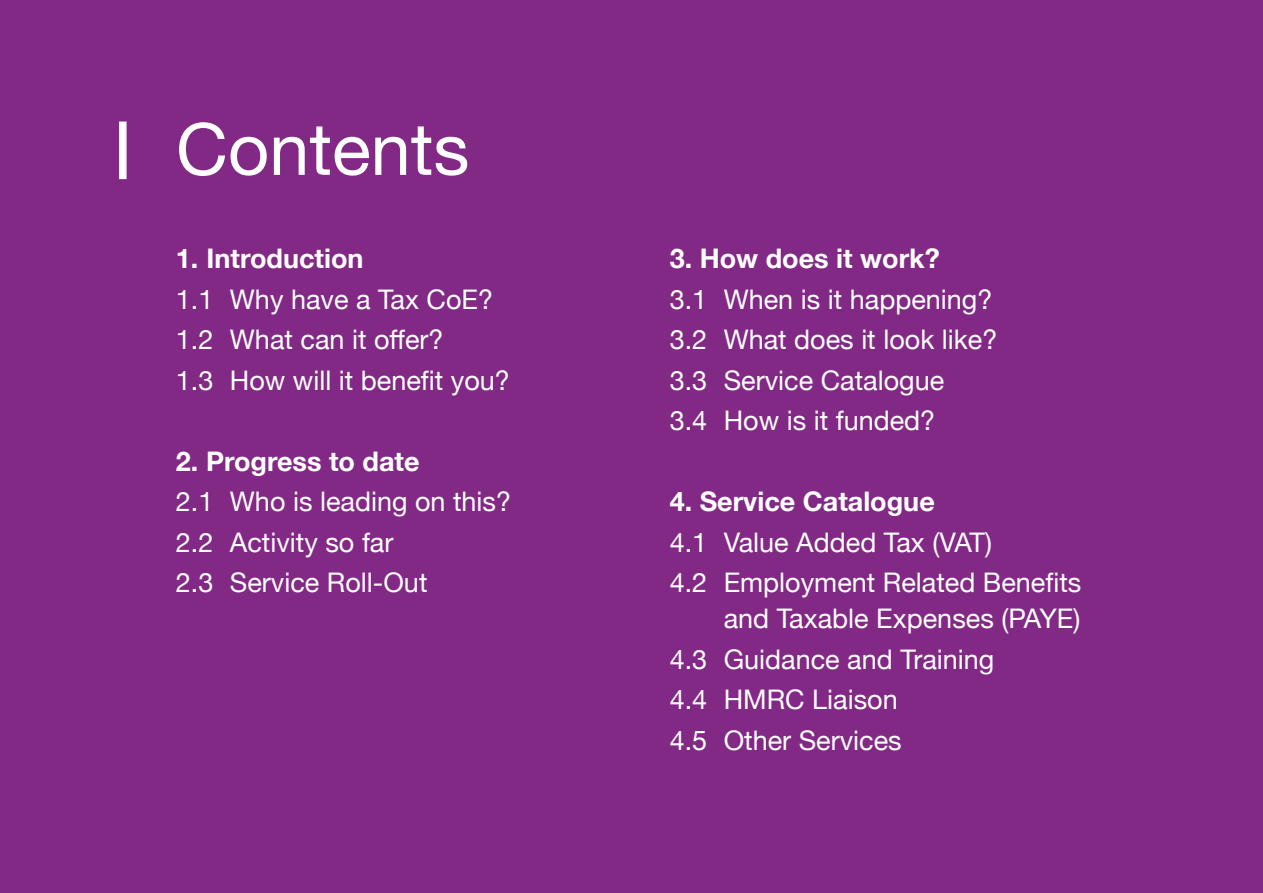
<style>
.page{position:relative;width:1263px;height:893px;background:#822985}
.page>*{position:absolute;margin:0;border:0;box-sizing:border-box;transform-origin:0 0}
.t1{font:72px "Helvetica Neue";color:#fff}
.t2{font:27px/36px "Helvetica Neue";color:#fff;text-align:right}
.t3{font:700 27px "Helvetica Neue";color:#fff}
</style>
<div class="page">
<div style="left:119px;top:122px;width:8px;height:57px;background:#fff"></div>
<p class="t1" style="left:176px;top:97px;width:295px">Contents</p>
<p class="t3" style="left:176px;top:238px;width:189px">1. Introduction</p>
<p class="t2" style="left:176px;top:283px;width:319px">1.1 Why have a Tax CoE?</p>
<p class="t2" style="left:176px;top:323px;width:269px">1.2 What can it offer?</p>
<p class="t2" style="left:176px;top:364px;width:335px">1.3 How will it benefit you?</p>
<p class="t3" style="left:176px;top:440px;width:245px">2. Progress to date</p>
<p class="t2" style="left:176px;top:485px;width:337px">2.1 Who is leading on this?</p>
<p class="t2" style="left:176px;top:526px;width:219px">2.2 Activity so far</p>
<p class="t2" style="left:176px;top:566px;width:253px">2.3 Service Roll-Out</p>
<p class="t3" style="left:670px;top:238px;width:271px">3. How does it work?</p>
<p class="t2" style="left:670px;top:283px;width:324px">3.1 When is it happening?</p>
<p class="t2" style="left:670px;top:323px;width:329px">3.2 What does it look like?</p>
<p class="t2" style="left:670px;top:364px;width:276px">3.3 Service Catalogue</p>
<p class="t2" style="left:670px;top:404px;width:267px">3.4 How is it funded?</p>
<p class="t3" style="left:670px;top:481px;width:267px">4. Service Catalogue</p>
<p class="t2" style="left:670px;top:526px;width:324px">4.1 Value Added Tax (VAT)</p>
<p class="t2" style="left:670px;top:566px;width:413px">4.2 Employment Related Benefits and Taxable Expenses (PAYE)</p>
<p class="t2" style="left:670px;top:643px;width:326px">4.3 Guidance and Training</p>
<p class="t2" style="left:670px;top:683px;width:230px">4.4 HMRC Liaison</p>
<p class="t2" style="left:670px;top:724px;width:234px">4.5 Other Services</p>
</div>
